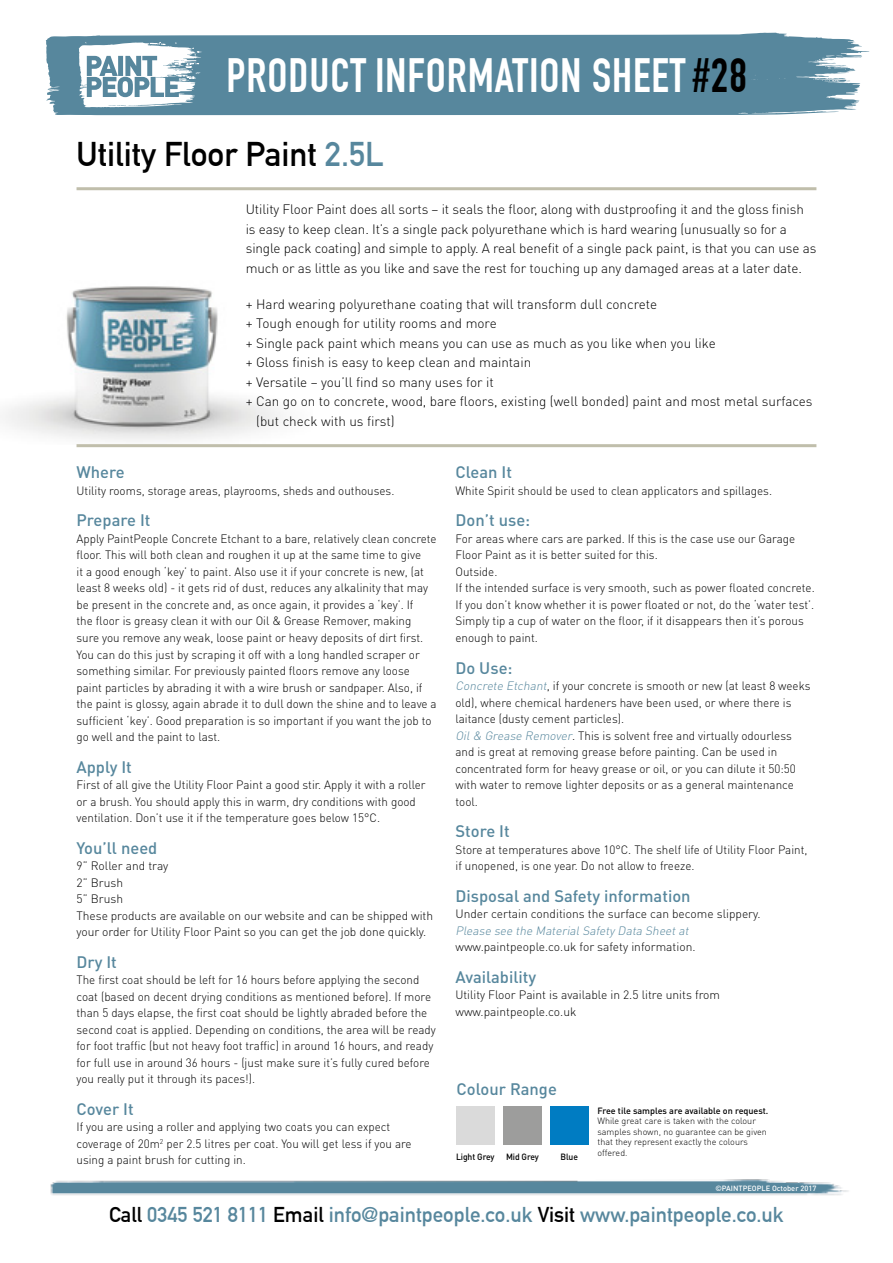
<style>
.page{position:relative;width:893px;height:1263px;background:#fff}
.page>*{position:absolute;margin:0;border:0;box-sizing:border-box;transform-origin:0 0}
.t1{font:700 47.1px "DIN Condensed";letter-spacing:.02em;color:#fff}
.t2{font:700 33.6px "DIN Alternate";color:#000}
.t3{font:700 21px "DIN Alternate";color:#57879d}
.t4{font:500 16.5px "DIN Pro";color:#57879d}
.t5{font:300 13.5px/19.5px "DIN Pro";letter-spacing:-.01em;color:#000}
.t6{font:300 12px/16.5px "DIN Pro";color:#000}
.t7{font:italic 300 12px "DIN Pro";color:#57879d}
.t8{font:300 9px/10.5px "DIN Pro";color:#000}
.t9{font:500 9px "DIN Pro";letter-spacing:-.01em;color:#000}
.t10{font:500 9px "DIN Pro";letter-spacing:-.01em;color:#000;scale:.95 1}
.t11{font:500 7.5px "DIN Pro";color:#fff}
.s1{color:#000}
.s2{color:#57879d}
.s3{font-style:italic;color:#57879d}
</style>
<div class="page">
<img style="left:5px;top:286px;width:276px;height:155px">
<svg style="left:46px;top:33px;width:824px;height:82px;fill:#57879d"></svg>
<hr style="left:77px;top:187px;width:739px;height:3px;background:#c0beab">
<hr style="left:77px;top:444px;width:739px;height:3px;background:#c0beab">
<svg style="left:79px;top:42px;width:122px;height:65px"></svg>
<div style="left:457px;top:1107px;width:38px;height:38px;background:#dadada"></div>
<div style="left:503px;top:1107px;width:39px;height:38px;background:#9d9d9c"></div>
<div style="left:550px;top:1107px;width:38px;height:38px;background:#007cc2"></div>
<img style="left:50px;top:1179px;width:799px;height:16px">
<h1 class="t1" style="left:226px;top:48px;width:522px">PRODUCT INFORMATION SHEET <span class="s1">#28</span></h1>
<h2 class="t2" style="left:77px;top:129px;width:309px">Utility Floor Paint <span class="s2">2.5L</span></h2>
<p class="t5" style="left:246px;top:199px;width:572px">Utility Floor Paint does all sorts – it seals the floor, along with dustproofing it and the gloss finish is easy to keep clean. It’s a single pack polyurethane which is hard wearing (unusually so for a single pack coating) and simple to apply. A real benefit of a single pack paint, is that you can use as much or as little as you like and save the rest for touching up any damaged areas at a later date.</p>
<p class="t5" style="left:246px;top:294px;width:413px">+ Hard wearing polyurethane coating that will transform dull concrete</p>
<p class="t5" style="left:246px;top:313px;width:252px">+ Tough enough for utility rooms and more</p>
<p class="t5" style="left:246px;top:333px;width:472px">+ Single pack paint which means you can use as much as you like when you like</p>
<p class="t5" style="left:246px;top:352px;width:287px">+ Gloss finish is easy to keep clean and maintain</p>
<p class="t5" style="left:246px;top:372px;width:250px">+ Versatile – you’ll find so many uses for it</p>
<p class="t5" style="left:246px;top:391px;width:568px">+ Can go on to concrete, wood, bare floors, existing (well bonded) paint and most metal surfaces</p>
<p class="t5" style="left:256px;top:411px;width:140px">(but check with us first)</p>
<h3 class="t4" style="left:77px;top:461px;width:50px">Where</h3>
<p class="t6" style="left:77px;top:482px;width:319px">Utility rooms, storage areas, playrooms, sheds and outhouses.</p>
<h3 class="t4" style="left:77px;top:509px;width:75px">Prepare It</h3>
<p class="t6" style="left:77px;top:530px;width:362px">Apply PaintPeople Concrete Etchant to a bare, relatively clean concrete floor. This will both clean and roughen it up at the same time to give<br>it a good enough ‘key’ to paint. Also use it if your concrete is new, (at least 8 weeks old) - it gets rid of dust, reduces any alkalinity that may be present in the concrete and, as once again, it provides a ‘key’. If<br>the floor is greasy clean it with our Oil &amp; Grease Remover, making sure you remove any weak, loose paint or heavy deposits of dirt first.<br>You can do this just by scraping it off with a long handled scraper or something similar. For previously painted floors remove any loose paint particles by abrading it with a wire brush or sandpaper. Also, if the paint is glossy, again abrade it to dull down the shine and to leave a sufficient ‘key’. Good preparation is so important if you want the job to go well and the paint to last.</p>
<h3 class="t4" style="left:77px;top:755px;width:57px">Apply It</h3>
<p class="t6" style="left:77px;top:776px;width:351px">First of all give the Utility Floor Paint a good stir. Apply it with a roller or a brush. You should apply this in warm, dry conditions with good ventilation. Don’t use it if the temperature goes below 15°C.</p>
<h3 class="t4" style="left:77px;top:836px;width:82px">You’ll need</h3>
<p class="t6" style="left:77px;top:857px;width:358px">9” Roller and tray<br>2” Brush<br>5” Brush<br>These products are available on our website and can be shipped with your order for Utility Floor Paint so you can get the job done quickly.</p>
<h3 class="t4" style="left:77px;top:950px;width:42px">Dry It</h3>
<p class="t6" style="left:77px;top:971px;width:361px">The first coat should be left for 16 hours before applying the second coat (based on decent drying conditions as mentioned before). If more than 5 days elapse, the first coat should be lightly abraded before the second coat is applied. Depending on conditions, the area will be ready for foot traffic (but not heavy foot traffic) in around 16 hours, and ready for full use in around 36 hours - (just make sure it’s fully cured before you really put it through its paces!).</p>
<h3 class="t4" style="left:77px;top:1097px;width:59px">Cover It</h3>
<p class="t6" style="left:77px;top:1118px;width:337px">If you are using a roller and applying two coats you can expect coverage of 20m<sup>2</sup> per 2.5 litres per coat. You will get less if you are using a paint brush for cutting in.</p>
<h3 class="t4" style="left:455px;top:461px;width:58px">Clean It</h3>
<p class="t6" style="left:455px;top:482px;width:318px">White Spirit should be used to clean applicators and spillages.</p>
<h3 class="t4" style="left:455px;top:509px;width:76px">Don’t use:</h3>
<p class="t6" style="left:455px;top:530px;width:361px">For areas where cars are parked. If this is the case use our Garage Floor Paint as it is better suited for this.<br>Outside.<br>If the intended surface is very smooth, such as power floated concrete.<br>If you don’t know whether it is power floated or not, do the ‘water test’.<br>Simply tip a cup of water on the floor, if it disappears then it’s porous enough to paint.</p>
<h3 class="t4" style="left:455px;top:656px;width:59px">Do Use:</h3>
<p class="t6" style="left:455px;top:677px;width:357px"><span class="s3">Concrete Etchant</span>, if your concrete is smooth or new (at least 8 weeks old), where chemical hardeners have been used, or where there is laitance (dusty cement particles).<br><span class="s3">Oil&amp; Grease Remover</span>. This is solvent free and virtually odourless and is great at removing grease before painting. Can be used in concentrated form for heavy grease or oil, or you can dilute it 50:50 with water to remove lighter deposits or as a general maintenance tool.</p>
<h3 class="t4" style="left:455px;top:820px;width:56px">Store It</h3>
<p class="t6" style="left:455px;top:840px;width:353px">Store at temperatures above 10°C. The shelf life of Utility Floor Paint, if unopened, is one year. Do not allow to freeze.</p>
<h3 class="t4" style="left:455px;top:884px;width:237px">Disposal and Safety information</h3>
<p class="t6" style="left:455px;top:905px;width:307px">Under certain conditions the surface can become slippery.</p>
<p class="t7" style="left:455px;top:922px;width:237px">Please see the MaterialSafety Data Sheetat</p>
<p class="t6" style="left:455px;top:938px;width:242px">www.paintpeople.co.uk for safety information.</p>
<h3 class="t4" style="left:455px;top:965px;width:82px">Availability</h3>
<p class="t6" style="left:455px;top:986px;width:266px">Utility Floor Paint is available in 2.5 litre units from www.paintpeople.co.uk</p>
<h3 class="t4" style="left:457px;top:1077px;width:102px">Colour Range</h3>
<p class="t10" style="left:456px;top:1151px;width:42px">Light Grey</p>
<p class="t10" style="left:506px;top:1151px;width:36px">Mid Grey</p>
<p class="t10" style="left:560px;top:1151px;width:20px">Blue</p>
<p class="t9" style="left:597px;top:1104px;width:172px">Free tile samples are available on request.</p>
<p class="t8" style="left:597px;top:1115px;width:171px">While great care is taken with the colour samples shown, no guarantee can be given that they represent exactly the colours offered.</p>
<p class="t11" style="left:715px;top:1183px;width:103px">©PAINTPEOPLE October 2017</p>
<h3 class="t3" style="left:109px;top:1199px;width:676px"><span class="s1">Call</span> 0345 521 8111 <span class="s1">Email</span> info@paintpeople.co.uk <span class="s1">Visit</span> www.paintpeople.co.uk</h3>
</div>
